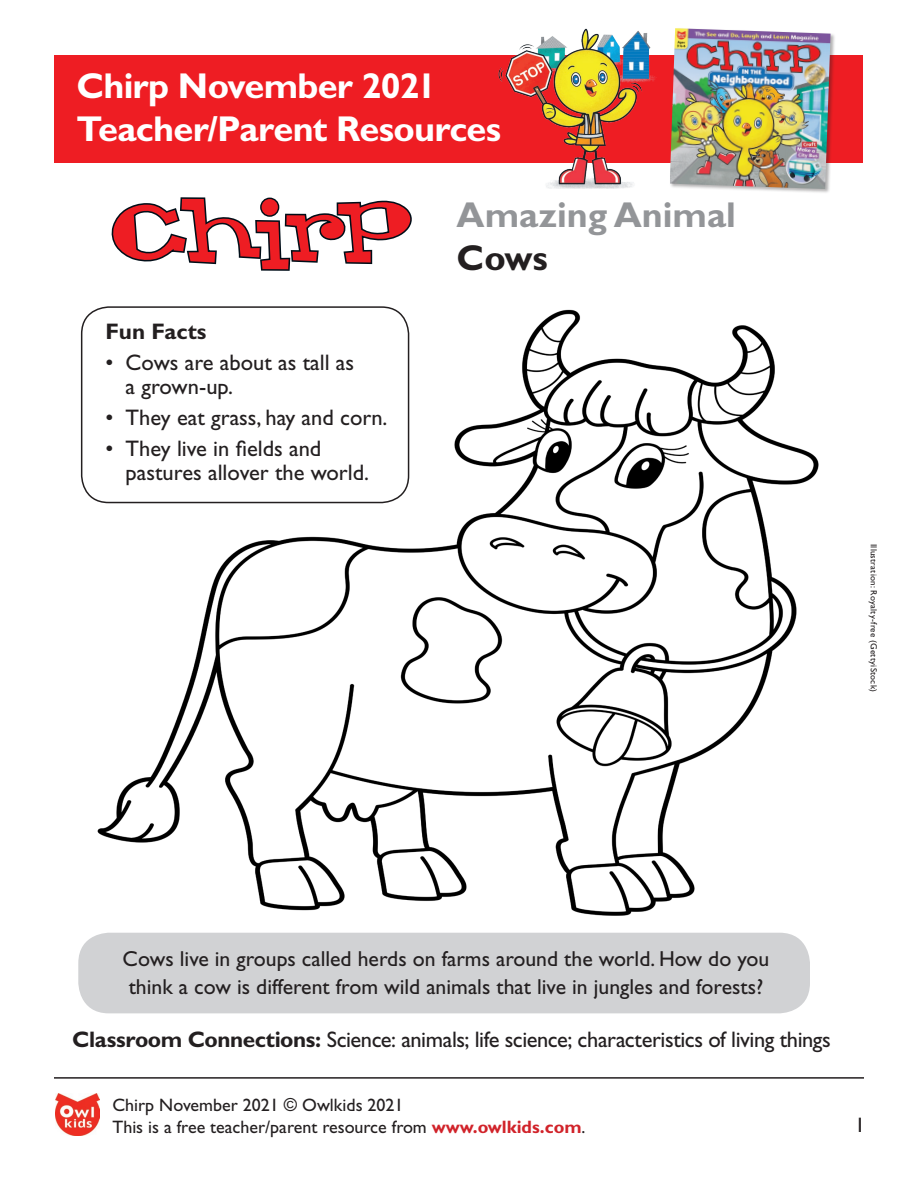
<style>
.page{position:relative;width:918px;height:1188px;background:#fff}
.page>*{position:absolute;margin:0;border:0;box-sizing:border-box;transform-origin:0 0}
.t1{font:700 36px "Gill Sans Std";letter-spacing:-.02em;color:#fff}
.t2{font:700 36px "Gill Sans Std";color:#939598}
.t3{font:700 36px "Gill Sans Std";color:#231f20}
.body_gill_sans_16pt{font:22.5px/24px "Gill Sans Std";letter-spacing:-.01em;color:#231f20}
.body_gill_sans_16pt-2{font:700 22.5px "Gill Sans Std";color:#231f20}
.t4{font:21.75px/28.5px "Gill Sans Std";color:#231f20}
.t5{font:21px "Gill Sans Std";color:#231f20}
.t6{font:18px "Gill Sans Std";color:#231f20}
.t7{font:9px "Gill Sans Std";letter-spacing:.03em;color:#231f20}
.s1{font-weight:700}
.s2{font-weight:700;color:#d1232a}
</style>
<div class="page">
<div style="left:55px;top:55px;width:808px;height:108px;background:#ee1d23"></div>
<img style="left:56px;top:1094px;width:44px;height:42px">
<hr style="left:54px;top:1077px;width:810px;height:2px;background:#231f20">
<svg style="left:111px;top:197px;width:301px;height:74px"></svg>
<div style="left:669px;top:28px;width:167px;height:166px;background:#231f20;opacity:.35"></div>
<img style="left:670px;top:28px;width:161px;height:161px">
<img style="left:498px;top:28px;width:159px;height:161px">
<img style="left:81px;top:306px;width:738px;height:610px">
<div style="left:78px;top:933px;width:732px;height:80px;background:#d1d2d4;border-radius:31px"></div>
<div style="left:82px;top:307px;width:327px;height:196px;background:#fff;border-radius:27px"></div>
<div style="left:81px;top:306px;width:328px;height:197px;border:2px solid #231f20;border-radius:27px"></div>
<p class="t1" style="left:76px;top:65px;width:362px">Chirp November 2021</p>
<p class="t1" style="left:76px;top:108px;width:426px">Teacher/Parent Resources</p>
<p class="body_gill_sans_16pt-2" style="left:105px;top:319px;width:103px">Fun Facts</p>
<p class="body_gill_sans_16pt" style="left:126px;top:351px;width:230px;text-indent:-20px">• Cows are about as tall as a grown-up.</p>
<p class="body_gill_sans_16pt" style="left:105px;top:406px;width:284px">• They eat grass, hay and corn.</p>
<p class="body_gill_sans_16pt" style="left:126px;top:436px;width:245px;text-indent:-20px">• They live in fields and pastures allover the world.</p>
<p class="t2" style="left:457px;top:194px;width:281px">Amazing Animal</p>
<p class="t3" style="left:457px;top:237px;width:93px">Cows</p>
<p class="t7" style="left:879px;top:544px;width:150px;rotate:90deg">Illustration: Royalty-free (GettyiStock)</p>
<p class="t4" style="left:123px;top:944px;width:648px">Cows live in groups called herds on farms around the world. How do you think a cow is different from wild animals that live in jungles and forests?</p>
<p class="body_gill_sans_16pt" style="left:72px;top:1028px;width:760px"><span class="s1">Classroom Connections:</span> Science: animals; life science; characteristics of living things</p>
<p class="t6" style="left:112px;top:1095px;width:293px">Chirp November 2021 © Owlkids 2021</p>
<p class="t6" style="left:112px;top:1116px;width:475px">This is a free teacher/parent resource from <span class="s2">www.owlkids.com</span>.</p>
<p class="t5" style="left:855px;top:1113px;width:12px">1</p>
</div>
